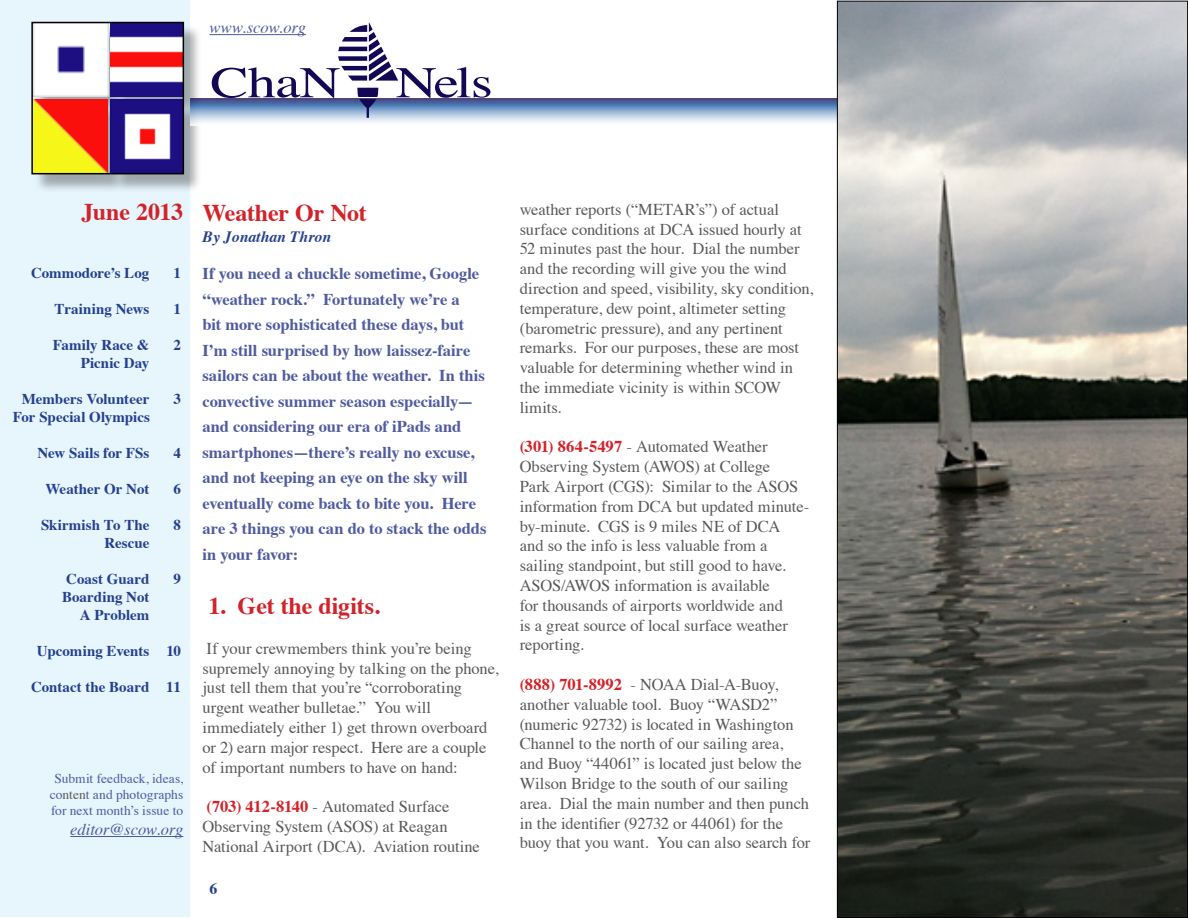
<style>
.page{position:relative;width:1188px;height:918px;background:#fff}
.page>*{position:absolute;margin:0;border:0;box-sizing:border-box;transform-origin:0 0}
.t1{font:43.95px "Times";letter-spacing:-.015em;color:#120853;scale:1.29 1}
.t2{font:700 24px "Times";letter-spacing:-.01em;color:#d2232a}
.t3{font:16.5px/19.8px "Times";letter-spacing:-.005em;color:#58595b}
.t4{font:700 16.5px/25.5px "Times";letter-spacing:-.005em;color:#4f5b9e}
.t5{font:italic 16.5px "Times";color:#4f5b9e}
.t6{font:italic 700 15.75px "Times";color:#25408f}
.t7{font:700 15.75px "Times";color:#25408f}
.t8{font:700 15px/18px "Times";color:#25408f;text-align:right}
.t9{font:13.5px/16.2px "Times";color:#4f5b9e;text-align:center}
.s1{color:#58595b}
.s2{font-weight:700;color:#d2232a}
</style>
<div class="page">
<div style="left:0;top:1px;width:190px;height:916px;background:#e7f6fd"></div>
<hr style="left:210px;top:34px;width:96px;height:1px;background:#4f5b9e">
<div style="left:34px;top:24px;width:169px;height:169px;background:#000;opacity:.32"></div>
<img style="left:34px;top:25px;width:74px;height:72px">
<img style="left:111px;top:25px;width:70px;height:72px">
<img style="left:34px;top:100px;width:74px;height:71px">
<img style="left:111px;top:100px;width:70px;height:71px">
<div style="left:31px;top:22px;width:153px;height:152px;border:2px solid #000"></div>
<svg style="left:190px;top:99px;width:647px;height:26px"></svg>
<svg style="left:338px;top:22px;width:60px;height:59px"></svg>
<svg style="left:357px;top:88px;width:21px;height:30px"></svg>
<hr style="left:70px;top:836px;width:113px;height:1px;background:#4f5b9e">
<img style="left:839px;top:3px;width:347px;height:913px">
<p class="t5" style="left:210px;top:14px;width:98px">www.scow.org</p>
<h1 class="t1" style="left:210px;top:41px;width:102px">ChaN</h1>
<h1 class="t1" style="left:396px;top:41px;width:77px">Nels</h1>
<h2 class="t2" style="left:82px;top:189px;width:103px">June 2013</h2>
<p class="t8" style="left:31px;top:262px;width:120px">Commodore’s Log</p>
<p class="t8" style="left:173px;top:262px;width:9px">1</p>
<p class="t8" style="left:54px;top:298px;width:96px">Training News</p>
<p class="t8" style="left:173px;top:298px;width:9px">1</p>
<p class="t8" style="left:53px;top:334px;width:98px">Family Race &amp;</p>
<p class="t8" style="left:173px;top:334px;width:9px">2</p>
<p class="t8" style="left:81px;top:352px;width:70px">Picnic Day</p>
<p class="t8" style="left:22px;top:388px;width:129px">Members Volunteer</p>
<p class="t8" style="left:173px;top:388px;width:9px">3</p>
<p class="t8" style="left:13px;top:406px;width:139px">For Special Olympics</p>
<p class="t8" style="left:37px;top:442px;width:114px">New Sails for FSs</p>
<p class="t8" style="left:173px;top:442px;width:9px">4</p>
<p class="t8" style="left:45px;top:478px;width:105px">Weather Or Not</p>
<p class="t8" style="left:173px;top:478px;width:9px">6</p>
<p class="t8" style="left:41px;top:514px;width:110px">Skirmish To The</p>
<p class="t8" style="left:173px;top:514px;width:9px">8</p>
<p class="t8" style="left:105px;top:532px;width:46px">Rescue</p>
<p class="t8" style="left:66px;top:568px;width:85px">Coast Guard</p>
<p class="t8" style="left:173px;top:568px;width:9px">9</p>
<p class="t8" style="left:62px;top:586px;width:89px">Boarding Not<br>A Problem</p>
<p class="t8" style="left:37px;top:640px;width:145px">Upcoming Events 10</p>
<p class="t8" style="left:31px;top:676px;width:151px">Contact the Board 11</p>
<p class="t9" style="left:50px;top:769px;width:135px">Submit feedback, ideas, co<span class="s1">nten</span>t and photographs for next month’s issue to</p>
<p class="t5" style="left:70px;top:815px;width:115px">editor@scow.org</p>
<h2 class="t2" style="left:202px;top:189px;width:166px">Weather Or Not</h2>
<p class="t6" style="left:202px;top:222px;width:130px">By Jonathan Thron</p>
<p class="t4" style="left:202px;top:259px;width:286px">If you need a chuckle sometime, Google “weather rock.” Fortunately we’re a<br>bit more sophisticated these days, but I’m still surprised by how laissez-faire sailors can be about the weather. In this convective summer season especially— and considering our era of iPads and smartphones—there’s really no excuse, and not keeping an eye on the sky will eventually come back to bite you. Here are 3 things you can do to stack the odds in your favor:</p>
<h2 class="t2" style="left:208px;top:583px;width:173px">1. Get the digits.</h2>
<p class="t3" style="left:202px;top:637px;width:298px">If your crewmembers think you’re being supremely annoying by talking on the phone, just tell them that you’re “corroborating urgent weather bulletae.” You will immediately either 1) get thrown overboard or 2) earn major respect. Here are a couple of important numbers to have on hand:</p>
<p class="t3" style="left:202px;top:795px;width:279px"><span class="s2">(703) 412-8140</span> - Automated Surface<br>Observing System (ASOS) at Reagan<br>National Airport (DCA). Aviation routine</p>
<p class="t7" style="left:210px;top:874px;width:9px">6</p>
<p class="t3" style="left:520px;top:198px;width:295px">weather reports (“METAR’s”) of actual surface conditions at DCA issued hourly at 52 minutes past the hour. Dial the number and the recording will give you the wind direction and speed, visibility, sky condition, temperature, dew point, altimeter setting (barometric pressure), and any pertinent remarks. For our purposes, these are most valuable for determining whether wind in the immediate vicinity is within SCOW limits.</p>
<p class="t3" style="left:520px;top:436px;width:291px"><span class="s2">(301) 864-5497</span> - Automated Weather Observing System (AWOS) at College<br>Park Airport (CGS): Similar to the ASOS information from DCA but updated minute&shy;by-minute. CGS is 9 miles NE of DCA<br>and so the info is less valuable from a sailing standpoint, but still good to have.<br>ASOS/AWOS information is available<br>for thousands of airports worldwide and<br>is a great source of local surface weather reporting.</p>
<p class="t3" style="left:520px;top:673px;width:292px"><span class="s2">(888) 701-8992</span> - NOAA Dial-A-Buoy, another valuable tool. Buoy “WASD2” (numeric 92732) is located in Washington Channel to the north of our sailing area, and Buoy “44061” is located just below the Wilson Bridge to the south of our sailing area. Dial the main number and then punch in the identifier (92732 or 44061) for the buoy that you want. You can also search for</p>
</div>
